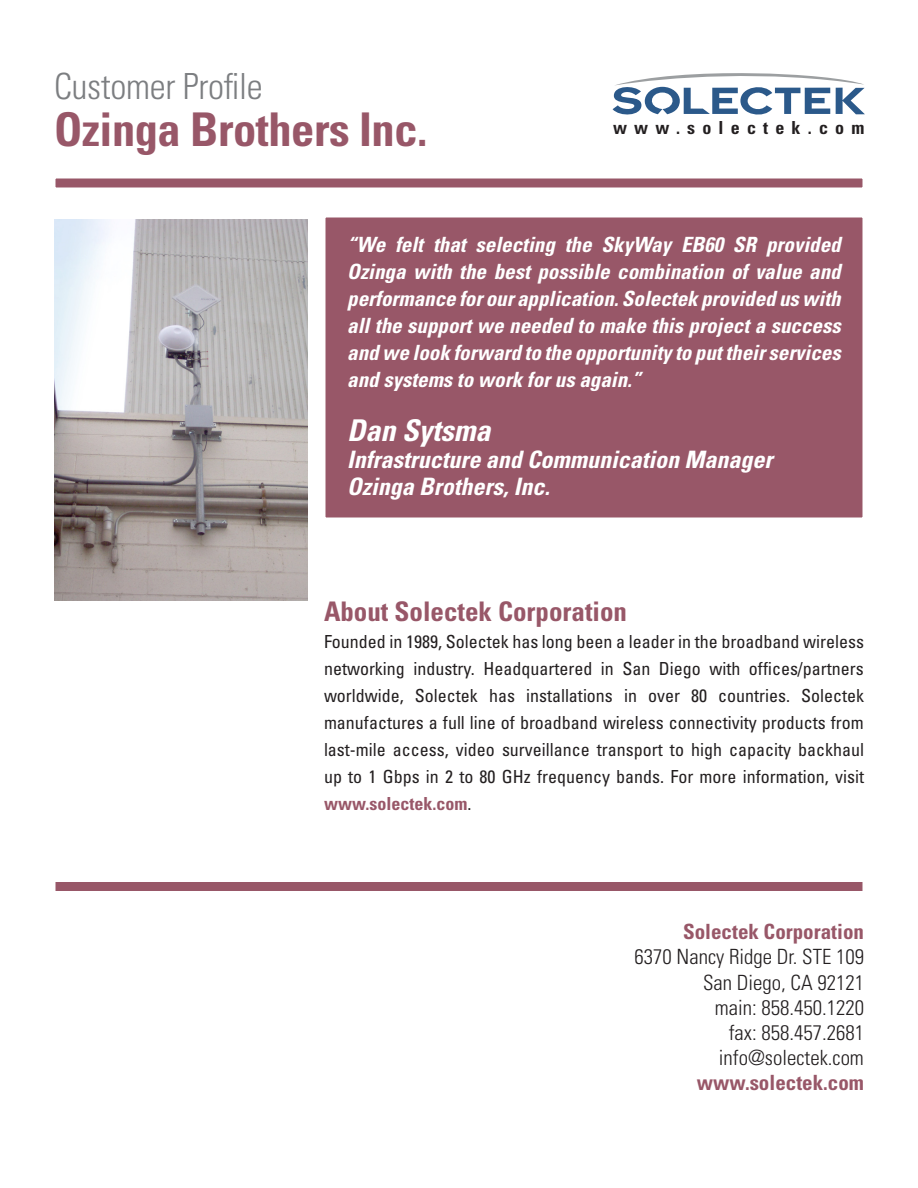
<style>
.page{position:relative;width:918px;height:1188px;background:#fff}
.page>*{position:absolute;margin:0;border:0;box-sizing:border-box;transform-origin:0 0}
.Page_1_Title_-_Large{font:700 condensed 46.5px "Univers";letter-spacing:-.01em;color:#985768}
.Page_1_Title_-_Large-2{font:300 condensed 36px "Univers";letter-spacing:-.01em;color:#7c7e81}
.Page_1_Copy_Body{font:italic 700 condensed 30px "Univers";color:#fff}
.Page_1_Copy_Title{font:700 condensed 27px "Univers";color:#985768}
.Page_1_Copy_Body-2{font:italic 700 condensed 24px "Univers";color:#fff}
.Page_1_Copy_Body-3{font:italic 700 condensed 21px/27px "Univers";color:#fff;text-align:justify}
.Address{font:300 condensed 21px "Univers";color:#231f20}
.Contact_Info_Title{font:700 condensed 21px "Univers";color:#985768}
.Bottom_URL{font:700 condensed 21px "Univers";color:#985768}
.Copy_Body_Bigger{font:condensed 18px/27px "Univers";color:#231f20;text-align:justify}
.URL{font:700 condensed 18px "Univers";letter-spacing:.4em;color:#231f20}
.s1{font-weight:700;color:#985768}
</style>
<div class="page">
<div style="left:54px;top:177px;width:810px;height:12px;background:#985768;border:2px solid #fff"></div>
<div style="left:54px;top:880px;width:810px;height:12px;background:#985768;border:2px solid #fff"></div>
<svg style="left:613px;top:73px;width:252px;height:42px"></svg>
<img style="left:54px;top:220px;width:253px;height:380px">
<div style="left:324px;top:216px;width:540px;height:303px;background:#985768;border:2px solid #fff"></div>
<p class="Page_1_Title_-_Large-2" style="left:54px;top:65px;width:210px">Customer Profile</p>
<p class="Page_1_Title_-_Large" style="left:54px;top:101px;width:375px">Ozinga Brothers Inc.</p>
<p class="URL" style="left:613px;top:117px;width:253px">www.solectek.com</p>
<p class="Page_1_Copy_Body-3" style="left:347px;top:231px;width:495px">“We felt that selecting the SkyWay EB60 SR provided Ozinga with the best possible combination of value and performance for our application. Solectek provided us with all the support we needed to make this project a success and we look forward to the opportunity to put their services and systems to work for us again.”</p>
<p class="Page_1_Copy_Body" style="left:347px;top:412px;width:145px">Dan Sytsma</p>
<p class="Page_1_Copy_Body-2" style="left:347px;top:445px;width:427px">Infrastructure and Communication Manager</p>
<p class="Page_1_Copy_Body-2" style="left:347px;top:472px;width:204px">Ozinga Brothers, Inc.</p>
<p class="Page_1_Copy_Title" style="left:324px;top:595px;width:305px">About Solectek Corporation</p>
<p class="Copy_Body_Bigger" style="left:324px;top:628px;width:542px">Founded in 1989, Solectek has long been a leader in the broadband wireless networking industry. Headquartered in San Diego with offices/partners worldwide, Solectek has installations in over 80 countries. Solectek manufactures a full line of broadband wireless connectivity products from last-mile access, video surveillance transport to high capacity backhaul up to 1 Gbps in 2 to 80 GHz frequency bands. For more information, visit <span class="s1">www.solectek.com</span>.</p>
<p class="Contact_Info_Title" style="left:683px;top:919px;width:182px">Solectek Corporation</p>
<p class="Address" style="left:635px;top:944px;width:231px">6370 Nancy Ridge Dr. STE 109</p>
<p class="Address" style="left:703px;top:970px;width:162px">San Diego, CA 92121</p>
<p class="Address" style="left:715px;top:995px;width:151px">main: 858.450.1220</p>
<p class="Address" style="left:729px;top:1020px;width:137px">fax: 858.457.2681</p>
<p class="Address" style="left:719px;top:1045px;width:147px">info@solectek.com</p>
<p class="Bottom_URL" style="left:697px;top:1070px;width:169px">www.solectek.com</p>
</div>
